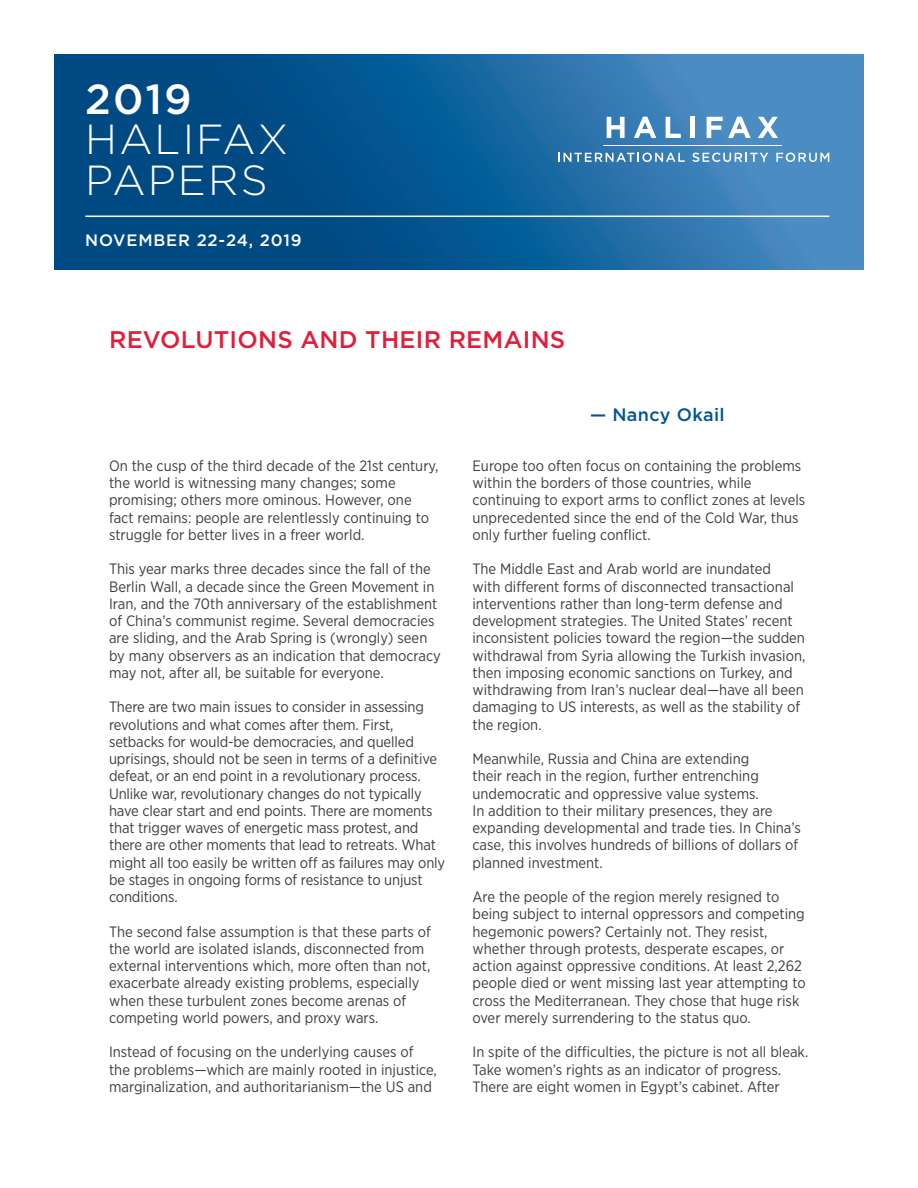
<style>
.page{position:relative;width:918px;height:1188px;background:#fff}
.page>*{position:absolute;margin:0;border:0;box-sizing:border-box;transform-origin:0 0}
.t1{font:300 42px "Gotham";letter-spacing:.05em;color:#fff}
.t2{font:500 42px "Gotham";color:#fff}
.t3{font:500 24px "Gotham";letter-spacing:.01em;color:#e31d39}
.t4{font:500 18px "Gotham";letter-spacing:.02em;color:#005595}
.t5{font:500 16.5px "Gotham";letter-spacing:.05em;color:#fff}
.t6{font:15px/17.2px "Gotham Narrow";color:#3e3e3f}
</style>
<div class="page">
<svg style="left:54px;top:54px;width:810px;height:216px;background:#18639c"></svg>
<svg style="left:607px;top:117px;width:18px;height:21px"></svg>
<svg style="left:634px;top:117px;width:22px;height:21px"></svg>
<svg style="left:666px;top:117px;width:15px;height:21px"></svg>
<hr style="left:691px;top:117px;width:4px;height:21px;background:#fff">
<svg style="left:707px;top:117px;width:44px;height:21px"></svg>
<svg style="left:758px;top:117px;width:20px;height:21px"></svg>
<svg style="left:558px;top:153px;width:127px;height:9px"></svg>
<svg style="left:692px;top:153px;width:76px;height:9px"></svg>
<svg style="left:776px;top:153px;width:53px;height:9px"></svg>
<hr style="left:603px;top:145px;width:179px;height:1px;background:#fff">
<hr style="left:85px;top:216px;width:744px;height:1px;background:#fff">
<p class="t2" style="left:85px;top:75px;width:108px">2019</p>
<p class="t1" style="left:85px;top:116px;width:204px">HALIFAX</p>
<p class="t1" style="left:85px;top:157px;width:184px">PAPERS</p>
<p class="t5" style="left:85px;top:231px;width:218px">NOVEMBER 22-24, 2019</p>
<p class="t3" style="left:109px;top:326px;width:458px">REVOLUTIONS AND THEIR REMAINS</p>
<p class="t4" style="left:590px;top:405px;width:136px">— Nancy Okail</p>
<p class="t6" style="left:109px;top:457px;width:331px">On the cusp of the third decade of the 21st century, the world is witnessing many changes; some promising; others more ominous. However, one fact remains: people are relentlessly continuing to struggle for better lives in a freer world.</p>
<p class="t6" style="left:109px;top:560px;width:333px">This year marks three decades since the fall of the Berlin Wall, a decade since the Green Movement in Iran, and the 70th anniversary of the establishment of China’s communist regime. Several democracies are sliding, and the Arab Spring is (wrongly) seen by many observers as an indication that democracy may not, after all, be suitable for everyone.</p>
<p class="t6" style="left:109px;top:698px;width:338px">There are two main issues to consider in assessing revolutions and what comes after them. First, setbacks for would-be democracies, and quelled uprisings, should not be seen in terms of a definitive defeat, or an end point in a revolutionary process.<br>Unlike war, revolutionary changes do not typically have clear start and end points. There are moments that trigger waves of energetic mass protest, and there are other moments that lead to retreats. What might all too easily be written off as failures may only be stages in ongoing forms of resistance to unjust conditions.</p>
<p class="t6" style="left:109px;top:923px;width:323px">The second false assumption is that these parts of the world are isolated islands, disconnected from external interventions which, more often than not, exacerbate already existing problems, especially when these turbulent zones become arenas of competing world powers, and proxy wars.</p>
<p class="t6" style="left:109px;top:1043px;width:329px">Instead of focusing on the underlying causes of the problems—which are mainly rooted in injustice, marginalization, and authoritarianism—the US and</p>
<p class="t6" style="left:472px;top:457px;width:334px">Europe too often focus on containing the problems within the borders of those countries, while continuing to export arms to conflict zones at levels unprecedented since the end of the Cold War, thus only further fueling conflict.</p>
<p class="t6" style="left:472px;top:560px;width:335px">The Middle East and Arab world are inundated<br>with different forms of disconnected transactional interventions rather than long-term defense and development strategies. The United States’ recent inconsistent policies toward the region—the sudden withdrawal from Syria allowing the Turkish invasion, then imposing economic sanctions on Turkey, and withdrawing from Iran’s nuclear deal—have all been damaging to US interests, as well as the stability of the region.</p>
<p class="t6" style="left:472px;top:750px;width:330px">Meanwhile, Russia and China are extending<br>their reach in the region, further entrenching undemocratic and oppressive value systems.<br>In addition to their military presences, they are expanding developmental and trade ties. In China’s case, this involves hundreds of billions of dollars of planned investment.</p>
<p class="t6" style="left:472px;top:888px;width:335px">Are the people of the region merely resigned to being subject to internal oppressors and competing hegemonic powers? Certainly not. They resist, whether through protests, desperate escapes, or action against oppressive conditions. At least 2,262 people died or went missing last year attempting to cross the Mediterranean. They chose that huge risk over merely surrendering to the status quo.</p>
<p class="t6" style="left:472px;top:1043px;width:337px">In spite of the difficulties, the picture is not all bleak.<br>Take women’s rights as an indicator of progress.<br>There are eight women in Egypt’s cabinet. After</p>
</div>
